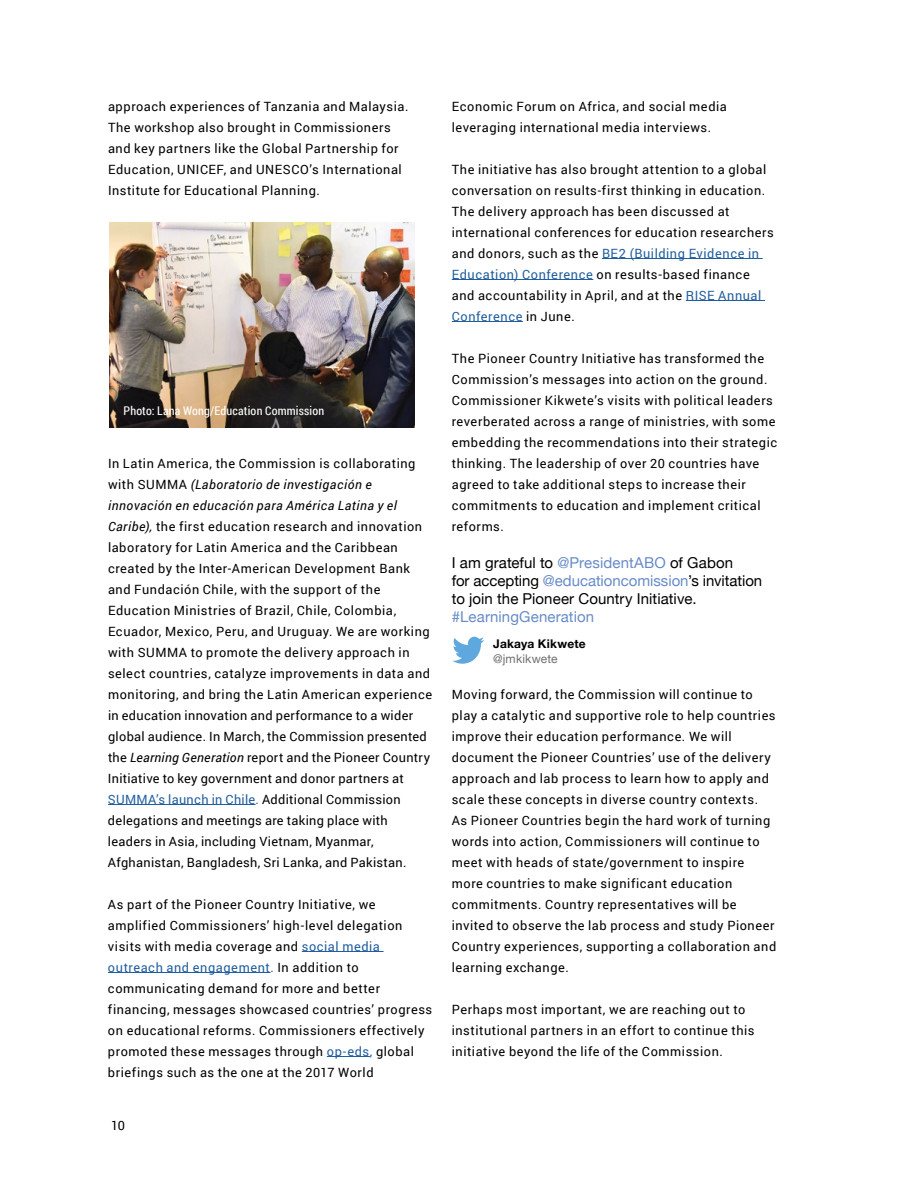
<style>
.page{position:relative;width:918px;height:1188px;background:#fff}
.page>*{position:absolute;margin:0;border:0;box-sizing:border-box;transform-origin:0 0}
.t1{font:15px/18px "Helvetica Neue";color:#000}
.t2{font:15px "Helvetica Neue";letter-spacing:.01em;color:#678bc7}
.t3{font:12.75px/21px "Roboto";letter-spacing:.045em;color:#000}
.t4{font:12px "Roboto Condensed";letter-spacing:.015em;color:#fff}
.t5{font:700 12px "Helvetica Neue";letter-spacing:.02em;color:#000}
.t6{font:12px "Helvetica Neue";letter-spacing:.01em;color:#6d6e71}
.s1{font-style:italic}
.s2{color:#215e9e}
.s3{color:#678bc7}
</style>
<div class="page">
<hr style="left:108px;top:804px;width:148px;height:1px;background:#215e9e">
<hr style="left:302px;top:951px;width:82px;height:1px;background:#215e9e">
<hr style="left:108px;top:972px;width:163px;height:1px;background:#215e9e">
<hr style="left:327px;top:1056px;width:43px;height:1px;background:#215e9e">
<hr style="left:602px;top:258px;width:161px;height:1px;background:#215e9e">
<hr style="left:452px;top:279px;width:141px;height:1px;background:#215e9e">
<hr style="left:686px;top:300px;width:79px;height:1px;background:#215e9e">
<hr style="left:452px;top:321px;width:71px;height:1px;background:#215e9e">
<svg style="left:452px;top:637px;width:32px;height:27px"></svg>
<img style="left:110px;top:222px;width:305px;height:206px">
<p class="t3" style="left:108px;top:95px;width:302px">approach experiences of Tanzania and Malaysia.<br>The workshop also brought in Commissioners and key partners like the Global Partnership for Education, UNICEF, and UNESCO’s International Institute for Educational Planning.</p>
<p class="t4" style="left:124px;top:403px;width:202px">Photo: Lana Wong/Education Commission</p>
<p class="t3" style="left:108px;top:452px;width:326px">In Latin America, the Commission is collaborating with SUMMA <span class="s1">(Laboratorio de investigación e innovación en educación para América Latina y el Caribe),</span> the first education research and innovation laboratory for Latin America and the Caribbean created by the Inter-American Development Bank and Fundación Chile, with the support of the Education Ministries of Brazil, Chile, Colombia, Ecuador, Mexico, Peru, and Uruguay. We are working with SUMMA to promote the delivery approach in select countries, catalyze improvements in data and monitoring, and bring the Latin American experience in education innovation and performance to a wider global audience. In March, the Commission presented the <span class="s1">Learning Generation</span> report and the Pioneer Country Initiative to key government and donor partners at <span class="s2">SUMMA’s launch in Chile.</span> Additional Commission delegations and meetings are taking place with leaders in Asia, including Vietnam, Myanmar, Afghanistan, Bangladesh, Sri Lanka, and Pakistan.</p>
<p class="t3" style="left:108px;top:893px;width:326px">As part of the Pioneer Country Initiative, we amplified Commissioners’ high-level delegation visits with media coverage and <span class="s2">social media outreach and engagement.</span> In addition to communicating demand for more and better financing, messages showcased countries’ progress on educational reforms. Commissioners effectively promoted these messages through <span class="s2">op-eds,</span> global briefings such as the one at the 2017 World</p>
<p class="t3" style="left:111px;top:1115px;width:16px">10</p>
<p class="t3" style="left:452px;top:95px;width:277px">Economic Forum on Africa, and social media leveraging international media interviews.</p>
<p class="t3" style="left:452px;top:158px;width:324px">The initiative has also brought attention to a global conversation on results-first thinking in education.<br>The delivery approach has been discussed at international conferences for education researchers and donors, such as the <span class="s2">BE2 (Building Evidence in Education) Conference</span> on results-based finance and accountability in April, and at the <span class="s2">RISE Annual Conference</span> in June.</p>
<p class="t3" style="left:452px;top:347px;width:327px">The Pioneer Country Initiative has transformed the Commission’s messages into action on the ground.<br>Commissioner Kikwete’s visits with political leaders reverberated across a range of ministries, with some embedding the recommendations into their strategic thinking. The leadership of over 20 countries have agreed to take additional steps to increase their commitments to education and implement critical reforms.</p>
<p class="t1" style="left:452px;top:554px;width:312px">I am grateful to <span class="s3">@PresidentABO</span> of Gabon<br>for accepting <span class="s3">@educationcomission</span>’s invitation to join the Pioneer Country Initiative.</p>
<p class="t2" style="left:452px;top:606px;width:144px">#LearningGeneration</p>
<p class="t5" style="left:493px;top:635px;width:94px">Jakaya Kikwete</p>
<p class="t6" style="left:493px;top:650px;width:66px">@jmkikwete</p>
<p class="t3" style="left:452px;top:683px;width:326px">Moving forward, the Commission will continue to play a catalytic and supportive role to help countries improve their education performance. We will document the Pioneer Countries’ use of the delivery approach and lab process to learn how to apply and scale these concepts in diverse country contexts.<br>As Pioneer Countries begin the hard work of turning words into action, Commissioners will continue to meet with heads of state/government to inspire more countries to make significant education commitments. Country representatives will be invited to observe the lab process and study Pioneer Country experiences, supporting a collaboration and learning exchange.</p>
<p class="t3" style="left:452px;top:998px;width:304px">Perhaps most important, we are reaching out to institutional partners in an effort to continue this initiative beyond the life of the Commission.</p>
</div>
